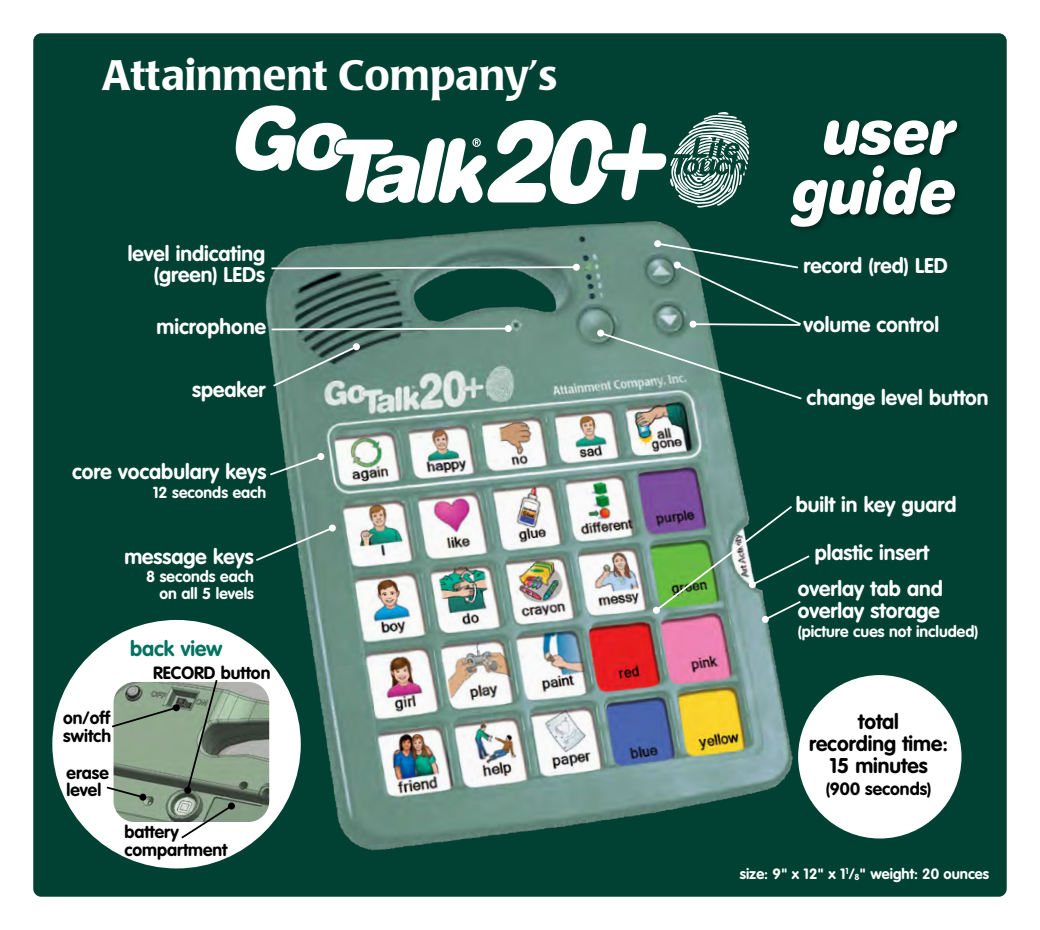
<style>
.page{position:relative;width:1040px;height:930px;background:#fff}
.page>*{position:absolute;margin:0;border:0;box-sizing:border-box;transform-origin:0 0}
.cover_subhead{font:italic 900 63px/59.5px "Helvetica Rounded";letter-spacing:-.015em;color:#fff;text-align:center;scale:.9 1}
.Attainment_fc{font:500 42px "Poppl Laudatio";color:#fff}
._12_vag_right{font:700 21px/21px "VAG Rounded";color:#fff;text-align:right}
._12_vag_left{font:700 21px/21.9px "VAG Rounded";color:#fff}
._12_vag_left-2{font:700 21px/21.9px "VAG Rounded";color:#000;text-align:center}
.med_green_txt{font:700 21px "VAG Rounded";color:#007360}
.back_view_txt{font:700 17.5px/17.5px "VAG Rounded";color:#000}
._12_vag_left-3{font:700 17.5px "VAG Rounded";color:#000}
._12_vag_right-2{font:700 15.75px/17.5px "VAG Rounded";color:#fff;text-align:right}
._12_vag_left-4{font:700 15.75px "VAG Rounded";color:#fff}
._12_vag_left-5{font:700 14.7px "VAG Rounded";color:#fff}
</style>
<div class="page">
<div style="left:33px;top:33px;width:973px;height:863px;background:#004133;border-radius:8px"></div>
<div style="left:52px;top:619px;width:249px;height:249px;background:#fff;border-radius:50%"></div>
<img style="left:252px;top:221px;width:555px;height:629px">
<div style="left:761px;top:615px;width:7px;height:7px;background:#fff;border-radius:50%"></div>
<img style="left:654px;top:504px;width:156px;height:117px">
<div style="left:653px;top:606px;width:7px;height:7px;background:#fff;border-radius:50%"></div>
<svg style="left:268px;top:454px;width:55px;height:22px"></svg>
<div style="left:317px;top:453px;width:7px;height:7px;background:#fff;border-radius:50%"></div>
<svg style="left:271px;top:344px;width:88px;height:44px;background:#66897e"></svg>
<div style="left:353px;top:343px;width:7px;height:7px;background:#fff;border-radius:50%"></div>
<svg style="left:270px;top:327px;width:236px;height:4px"></svg>
<div style="left:505px;top:325px;width:7px;height:7px;background:#fff;border-radius:50%"></div>
<svg style="left:598px;top:241px;width:205px;height:159px"></svg>
<div style="left:654px;top:240px;width:7px;height:7px;background:#fff;border-radius:50%"></div>
<svg style="left:270px;top:265px;width:305px;height:5px;background:#91aaa3"></svg>
<div style="left:573px;top:263px;width:7px;height:7px;background:#fff;border-radius:50%"></div>
<svg style="left:254px;top:525px;width:80px;height:37px"></svg>
<div style="left:329px;top:524px;width:7px;height:7px;background:#fff;border-radius:50%"></div>
<div style="left:788px;top:117px;width:175px;height:116px;background:#000;opacity:.4"></div>
<img style="left:113px;top:681px;width:156px;height:140px">
<svg style="left:179px;top:803px;width:55px;height:36px"></svg>
<div style="left:228px;top:802px;width:7px;height:7px;background:#000;border-radius:50%"></div>
<svg style="left:106px;top:785px;width:39px;height:14px"></svg>
<div style="left:139px;top:793px;width:7px;height:7px;background:#000;border-radius:50%"></div>
<svg style="left:112px;top:705px;width:66px;height:23px"></svg>
<div style="left:173px;top:704px;width:7px;height:7px;background:#000;border-radius:50%"></div>
<svg style="left:185px;top:680px;width:34px;height:112px;background:#788a77"></svg>
<div style="left:184px;top:786px;width:7px;height:7px;background:#000;border-radius:50%"></div>
<div style="left:798px;top:675px;width:163px;height:163px;background:#fff;border-radius:50%"></div>
<svg style="left:235px;top:105px;width:514px;height:103px"></svg>
<p class="Attainment_fc" style="left:102px;top:52px;width:456px">Attainment Company’s</p>
<p class="cover_subhead" style="left:787px;top:100px;width:185px">user guide</p>
<p class="_12_vag_right" style="left:128px;top:243px;width:139px">level indicating (green) LEDs</p>
<p class="_12_vag_left" style="left:803px;top:254px;width:146px">record (red) LED</p>
<p class="_12_vag_right" style="left:157px;top:315px;width:111px">microphone</p>
<p class="_12_vag_right" style="left:192px;top:379px;width:75px">speaker</p>
<p class="_12_vag_right" style="left:72px;top:460px;width:195px">core vocabulary keys</p>
<p class="_12_vag_right-2" style="left:153px;top:483px;width:115px">12 seconds each</p>
<p class="_12_vag_right" style="left:124px;top:545px;width:131px">message keys</p>
<p class="_12_vag_right-2" style="left:146px;top:567px;width:109px">8 seconds each on all 5 levels</p>
<p class="med_green_txt" style="left:130px;top:636px;width:94px">back view</p>
<p class="back_view_txt" style="left:63px;top:709px;width:49px">on/off switch</p>
<p class="back_view_txt" style="left:67px;top:763px;width:44px">erase level</p>
<p class="back_view_txt" style="left:153px;top:663px;width:119px">RECORD button</p>
<p class="back_view_txt" style="left:124px;top:823px;width:105px">battery compartment</p>
<p class="_12_vag_left" style="left:803px;top:314px;width:137px">volume control</p>
<p class="_12_vag_left" style="left:806px;top:386px;width:183px">change level button</p>
<p class="_12_vag_right" style="left:795px;top:494px;width:162px">built in key guard</p>
<p class="_12_vag_left" style="left:814px;top:541px;width:116px">plastic insert</p>
<p class="_12_vag_left" style="left:798px;top:577px;width:146px">overlay tab and overlay storage</p>
<p class="_12_vag_left-4" style="left:798px;top:622px;width:182px">(picture cues not included)</p>
<p class="_12_vag_left-2" style="left:809px;top:710px;width:140px">total<br>recording time:<br>15 minutes</p>
<p class="_12_vag_left-3" style="left:825px;top:778px;width:107px">(900 seconds)</p>
<p class="_12_vag_left-5" style="left:739px;top:864px;width:251px">size: 9" x 12" x 1<sup>1</sup>/<sub>8</sub>" weight: 20 ounces</p>
</div>
